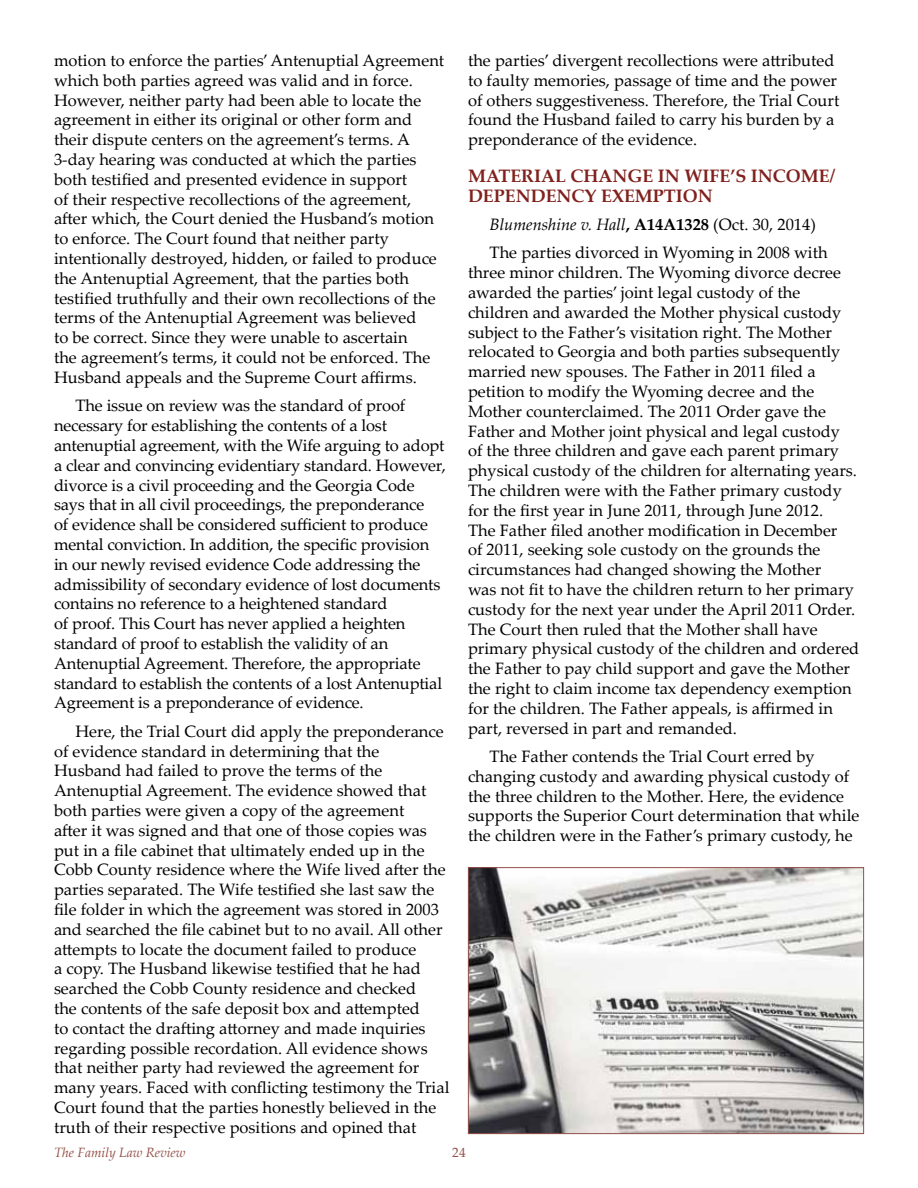
<style>
.page{position:relative;width:918px;height:1188px;background:#fff}
.page>*{position:absolute;margin:0;border:0;box-sizing:border-box;transform-origin:0 0}
.t1{font:700 18px/19.5px "Palatino Linotype";color:#80211d}
.t2{font:16.5px/19.8px "Palatino Linotype";color:#000}
.t3{font:italic 13.5px "Palatino Linotype";color:#945149}
.t4{font:13.5px "Palatino Linotype";color:#945149}
.s1{font-style:italic}
.s2{font-weight:700}
</style>
<div class="page">
<img style="left:470px;top:869px;width:392px;height:263px">
<div style="left:468px;top:867px;width:396px;height:267px;border:1px solid #945149"></div>
<p class="t2" style="left:54px;top:50px;width:392px">motion to enforce the parties’ Antenuptial Agreement which both parties agreed was valid and in force.<br>However, neither party had been able to locate the agreement in either its original or other form and their dispute centers on the agreement’s terms. A 3-day hearing was conducted at which the parties both testified and presented evidence in support<br>of their respective recollections of the agreement, after which, the Court denied the Husband’s motion to enforce. The Court found that neither party intentionally destroyed, hidden, or failed to produce the Antenuptial Agreement, that the parties both testified truthfully and their own recollections of the terms of the Antenuptial Agreement was believed<br>to be correct. Since they were unable to ascertain<br>the agreement’s terms, it could not be enforced. The Husband appeals and the Supreme Court affirms.</p>
<p class="t2" style="left:54px;top:395px;width:393px;text-indent:22px">The issue on review was the standard of proof necessary for establishing the contents of a lost antenuptial agreement, with the Wife arguing to adopt a clear and convincing evidentiary standard. However, divorce is a civil proceeding and the Georgia Code says that in all civil proceedings, the preponderance<br>of evidence shall be considered sufficient to produce mental conviction. In addition, the specific provision in our newly revised evidence Code addressing the admissibility of secondary evidence of lost documents contains no reference to a heightened standard<br>of proof. This Court has never applied a heighten standard of proof to establish the validity of an Antenuptial Agreement. Therefore, the appropriate standard to establish the contents of a lost Antenuptial Agreement is a preponderance of evidence.</p>
<p class="t2" style="left:54px;top:721px;width:397px;text-indent:22px">Here, the Trial Court did apply the preponderance of evidence standard in determining that the Husband had failed to prove the terms of the Antenuptial Agreement. The evidence showed that both parties were given a copy of the agreement<br>after it was signed and that one of those copies was put in a file cabinet that ultimately ended up in the Cobb County residence where the Wife lived after the parties separated. The Wife testified she last saw the file folder in which the agreement was stored in 2003 and searched the file cabinet but to no avail. All other attempts to locate the document failed to produce<br>a copy. The Husband likewise testified that he had searched the Cobb County residence and checked<br>the contents of the safe deposit box and attempted<br>to contact the drafting attorney and made inquiries regarding possible recordation. All evidence shows that neither party had reviewed the agreement for many years. Faced with conflicting testimony the Trial Court found that the parties honestly believed in the truth of their respective positions and opined that</p>
<p class="t2" style="left:468px;top:50px;width:373px">the parties’ divergent recollections were attributed to faulty memories, passage of time and the power of others suggestiveness. Therefore, the Trial Court found the Husband failed to carry his burden by a preponderance of the evidence.</p>
<p class="t1" style="left:468px;top:166px;width:369px">MATERIAL CHANGE IN WIFE’S INCOME/<br>DEPENDENCY EXEMPTION</p>
<p class="t2" style="left:490px;top:209px;width:340px;line-height:28.5px"><span class="s1">Blumenshine v. Hall</span><span class="s2">, A14A1328</span> (Oct. 30, 2014)<br>The parties divorced in Wyoming in 2008 with</p>
<p class="t2" style="left:468px;top:262px;width:393px">three minor children. The Wyoming divorce decree awarded the parties’ joint legal custody of the children and awarded the Mother physical custody subject to the Father’s visitation right. The Mother relocated to Georgia and both parties subsequently married new spouses. The Father in 2011 filed a petition to modify the Wyoming decree and the Mother counterclaimed. The 2011 Order gave the Father and Mother joint physical and legal custody<br>of the three children and gave each parent primary physical custody of the children for alternating years.<br>The children were with the Father primary custody for the first year in June 2011, through June 2012.<br>The Father filed another modification in December<br>of 2011, seeking sole custody on the grounds the circumstances had changed showing the Mother<br>was not fit to have the children return to her primary custody for the next year under the April 2011 Order.<br>The Court then ruled that the Mother shall have primary physical custody of the children and ordered the Father to pay child support and gave the Mother the right to claim income tax dependency exemption for the children. The Father appeals, is affirmed in part, reversed in part and remanded.</p>
<p class="t2" style="left:468px;top:746px;width:393px;text-indent:22px">The Father contends the Trial Court erred by changing custody and awarding physical custody of the three children to the Mother. Here, the evidence supports the Superior Court determination that while the children were in the Father’s primary custody, he</p>
<p class="t3" style="left:54px;top:1143px;width:133px">The Family Law Review</p>
<p class="t4" style="left:452px;top:1143px;width:15px">24</p>
</div>
